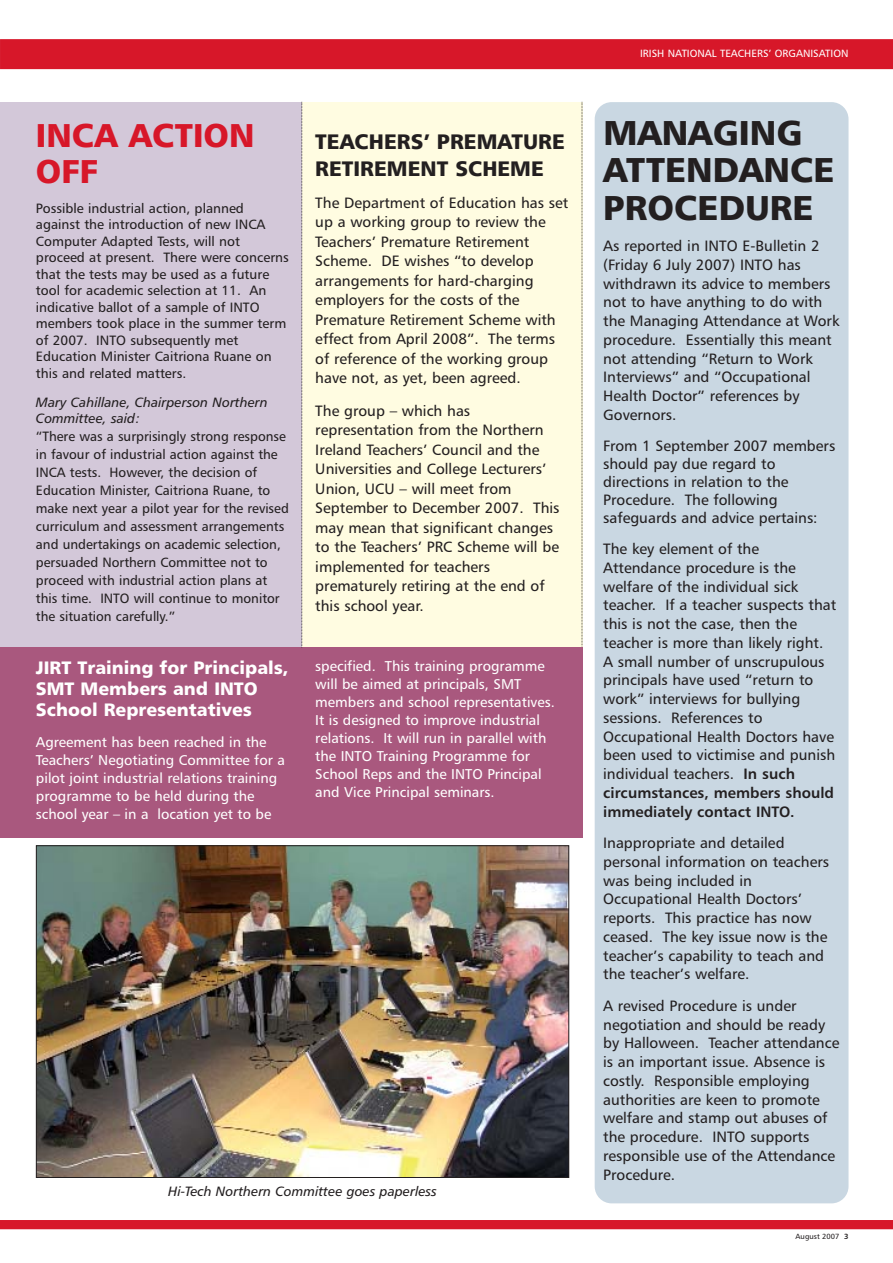
<style>
.page{position:relative;width:893px;height:1263px;background:#fff}
.page>*{position:absolute;margin:0;border:0;box-sizing:border-box;transform-origin:0 0}
.t1{font:34.5px/37.5px "Humanist 777 BT Black B";color:#231f20}
.t2{font:33px/36px "Humanist 777 BT Black B";color:#d71729}
.t3{font:21px/27px "Humanist 777 BT Black B";color:#231f20}
.t4{font:18px/21px "Humanist 777 BT Black B";color:#fff}
.t5{font:15px/18.8px "Humanist 777 BT Roman B";color:#231f20}
.t6{font:15px/18.8px "Humanist 777 BT Bold B";color:#231f20}
.t7{font:14.25px/18px "Humanist 777 BT Roman B";color:#fff}
.t8{font:13.5px/16.5px "Humanist 777 BT Roman B";color:#231f20}
.t9{font:13.5px/16.5px "Humanist 777 BT Italic B";color:#231f20}
.t10{font:10.5px "Humanist 777 BT Roman B";color:#fff}
.t11{font:7.5px "Humanist 777 BT Roman B";color:#231f20}
.s1{font-family:"Humanist 777 BT Bold B"}
</style>
<div class="page">
<div style="left:0;top:646px;width:582px;height:192px;background:#a9587e"></div>
<div style="left:0;top:102px;width:302px;height:544px;background:#d3c8d9"></div>
<div style="left:302px;top:102px;width:280px;height:544px;background:#fffce1"></div>
<div style="left:0;top:39px;width:892px;height:30px;background:#d71729"></div>
<div style="left:0;top:1220px;width:892px;height:9px;background:#d71729"></div>
<svg style="left:301px;top:102px;width:1px;height:546px"></svg>
<svg style="left:581px;top:102px;width:1px;height:545px"></svg>
<div style="left:594px;top:102px;width:254px;height:1101px;background:#c9d7e2;border-radius:17px"></div>
<img style="left:38px;top:847px;width:529px;height:329px">
<h2 class="t2" style="left:36px;top:120px;width:220px">INCA ACTION<br>OFF</h2>
<p class="t8" style="left:36px;top:201px;width:254px">Possible industrial action, planned against the introduction of new INCA Computer Adapted Tests, will not proceed at present. There were concerns that the tests may be used as a future tool for academic selection at 11. An indicative ballot of a sample of INTO members took place in the summer term of 2007. INTO subsequently met Education Minister Caitriona Ruane on this and related matters.</p>
<p class="t9" style="left:36px;top:395px;width:233px">Mary Cahillane, Chairperson Northern<br>Committee, said:</p>
<p class="t8" style="left:36px;top:429px;width:254px;line-height:18px">“There was a surprisingly strong response in favour of industrial action against the INCA tests. However, the decision of Education Minister, Caitriona Ruane, to make next year a pilot year for the revised curriculum and assessment arrangements and undertakings on academic selection, persuaded Northern Committee not to proceed with industrial action plans at this time. INTO will continue to monitor the situation carefully.”</p>
<p class="t4" style="left:36px;top:659px;width:254px">JIRT Training for Principals,<br>SMT Members and INTO<br>School Representatives</p>
<p class="t7" style="left:36px;top:734px;width:250px">Agreement has been reached in the Teachers’ Negotiating Committee for a pilot joint industrial relations training programme to be held during the school year – in a location yet to be</p>
<h3 class="t3" style="left:315px;top:129px;width:251px">TEACHERS’ PREMATURE<br>RETIREMENT SCHEME</h3>
<p class="t5" style="left:315px;top:194px;width:254px;line-height:19.5px">The Department of Education has set up a working group to review the<br>Teachers’ Premature Retirement<br>Scheme. DE wishes “to develop arrangements for hard-charging employers for the costs of the<br>Premature Retirement Scheme with effect from April 2008”. The terms of reference of the working group have not, as yet, been agreed.</p>
<p class="t5" style="left:315px;top:402px;width:246px;line-height:19.5px">The group – which has representation from the Northern<br>Ireland Teachers’ Council and the<br>Universities and College Lecturers’<br>Union, UCU – will meet from<br>September to December 2007. This may mean that significant changes to the Teachers’ PRC Scheme will be implemented for teachers prematurely retiring at the end of this school year.</p>
<p class="t7" style="left:315px;top:658px;width:241px">specified. This training programme will be aimed at principals, SMT members and school representatives.<br>It is designed to improve industrial relations. It will run in parallel with the INTO Training Programme for School Reps and the INTO Principal and Vice Principal seminars.</p>
<p class="t9" style="left:168px;top:1185px;width:270px">Hi-Tech Northern Committee goes paperless</p>
<p class="t10" style="left:640px;top:49px;width:210px">IRISH NATIONAL TEACHERS’ ORGANISATION</p>
<h1 class="t1" style="left:603px;top:116px;width:233px">MANAGING<br>ATTENDANCE<br>PROCEDURE</h1>
<p class="t5" style="left:603px;top:238px;width:238px">As reported in INTO E-Bulletin 2 (Friday 6 July 2007) INTO has withdrawn its advice to members not to have anything to do with the Managing Attendance at Work procedure. Essentially this meant not attending “Return to Work<br>Interviews” and “Occupational<br>Health Doctor” references by<br>Governors.</p>
<p class="t5" style="left:603px;top:438px;width:233px;line-height:18px">From 1 September 2007 members should pay due regard to directions in relation to the<br>Procedure. The following safeguards and advice pertains:</p>
<p class="t5" style="left:603px;top:541px;width:234px">The key element of the<br>Attendance procedure is the welfare of the individual sick teacher. If a teacher suspects that this is not the case, then the teacher is more than likely right.<br>A small number of unscrupulous principals have used “return to work” interviews for bullying sessions. References to<br>Occupational Health Doctors have been used to victimise and punish individual teachers. <span class="s1">In such</span></p>
<p class="t6" style="left:603px;top:784px;width:232px">circumstances, members should immediately contact INTO.</p>
<p class="t5" style="left:603px;top:835px;width:227px">Inappropriate and detailed personal information on teachers was being included in<br>Occupational Health Doctors’ reports. This practice has now ceased. The key issue now is the teacher’s capability to teach and the teacher’s welfare.</p>
<p class="t5" style="left:603px;top:997px;width:238px">A revised Procedure is under negotiation and should be ready by Halloween. Teacher attendance is an important issue. Absence is costly. Responsible employing authorities are keen to promote welfare and stamp out abuses of the procedure. INTO supports responsible use of the Attendance<br>Procedure.</p>
<p class="t11" style="left:795px;top:1233px;width:54px">August 2007 <span class="s1">3</span></p>
</div>
